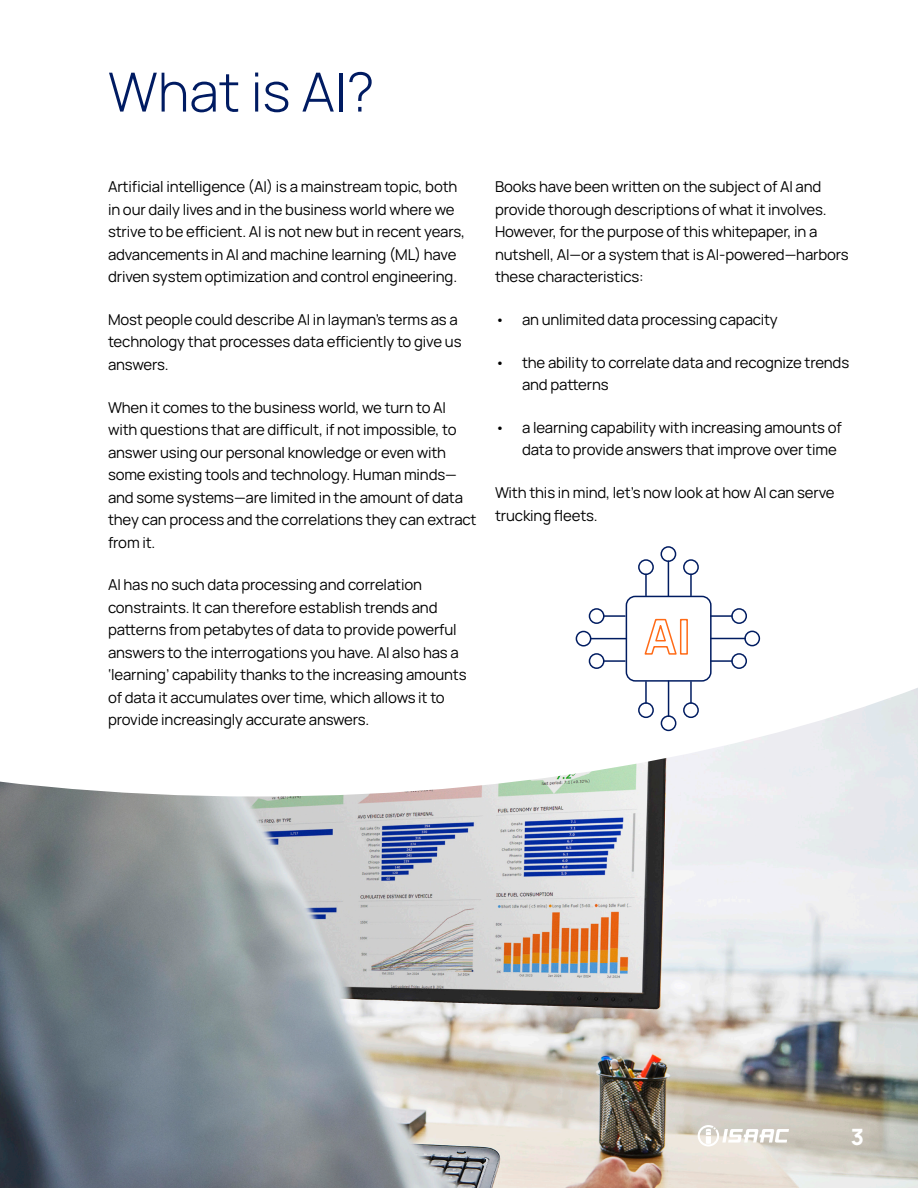
<style>
.page{position:relative;width:918px;height:1188px;background:#fff}
.page>*{position:absolute;margin:0;border:0;box-sizing:border-box;transform-origin:0 0}
.t1{font:300 54px "Manrope";color:#001b62}
.t2{font:800 22.5px "Manrope";color:#fff}
.t3{font:15px/22.5px "Manrope";letter-spacing:-.01em;color:#000}
</style>
<div class="page">
<img style="left:0;top:796px;width:918px;height:392px">
<svg style="left:0;top:546px;width:918px;height:250px"></svg>
<hr style="left:591px;top:638px;width:35px;height:1px;background:#001c61">
<div style="left:576px;top:631px;width:15px;height:16px;border:2px solid #001c61;border-radius:50%"></div>
<hr style="left:604px;top:615px;width:21px;height:2px;background:#001c61">
<div style="left:589px;top:608px;width:16px;height:16px;border:2px solid #001c61;border-radius:50%"></div>
<hr style="left:604px;top:660px;width:21px;height:2px;background:#001c61">
<div style="left:589px;top:653px;width:16px;height:16px;border:2px solid #001c61;border-radius:50%"></div>
<hr style="left:711px;top:638px;width:34px;height:1px;background:#001c61">
<div style="left:744px;top:631px;width:16px;height:15px;border:2px solid #001c61;border-radius:50%"></div>
<hr style="left:711px;top:660px;width:21px;height:2px;background:#001c61">
<div style="left:731px;top:653px;width:16px;height:16px;border:2px solid #001c61;border-radius:50%"></div>
<hr style="left:711px;top:615px;width:21px;height:2px;background:#001c61">
<div style="left:731px;top:608px;width:16px;height:16px;border:2px solid #001c61;border-radius:50%"></div>
<hr style="left:668px;top:681px;width:1px;height:35px;background:#001c61">
<div style="left:661px;top:715px;width:15px;height:16px;border:2px solid #001c61;border-radius:50%"></div>
<hr style="left:645px;top:682px;width:2px;height:21px;background:#001c61">
<div style="left:638px;top:702px;width:16px;height:16px;border:2px solid #001c61;border-radius:50%"></div>
<hr style="left:690px;top:682px;width:2px;height:21px;background:#001c61">
<div style="left:683px;top:702px;width:16px;height:16px;border:2px solid #001c61;border-radius:50%"></div>
<div style="left:661px;top:546px;width:15px;height:16px;border:2px solid #001c61;border-radius:50%"></div>
<svg style="left:625px;top:559px;width:87px;height:123px"></svg>
<svg style="left:698px;top:1125px;width:91px;height:22px"></svg>
<h1 class="t1" style="left:108px;top:53px;width:268px">What is AI?</h1>
<p class="t3" style="left:108px;top:174px;width:359px">Artificial intelligence (AI) is a mainstream topic, both in our daily lives and in the business world where we strive to be efficient. AI is not new but in recent years, advancements in AI and machine learning (ML) have driven system optimization and control engineering.</p>
<p class="t3" style="left:108px;top:307px;width:355px">Most people could describe AI in layman’s terms as a technology that processes data efficiently to give us answers.</p>
<p class="t3" style="left:108px;top:395px;width:370px">When it comes to the business world, we turn to AI with questions that are difficult, if not impossible, to answer using our personal knowledge or even with some existing tools and technology. Human minds— and some systems—are limited in the amount of data they can process and the correlations they can extract from it.</p>
<p class="t3" style="left:108px;top:573px;width:360px">AI has no such data processing and correlation constraints. It can therefore establish trends and patterns from petabytes of data to provide powerful answers to the interrogations you have. AI also has a ‘learning’ capability thanks to the increasing amounts of data it accumulates over time, which allows it to provide increasingly accurate answers.</p>
<p class="t3" style="left:495px;top:174px;width:355px">Books have been written on the subject of AI and provide thorough descriptions of what it involves.<br>However, for the purpose of this whitepaper, in a nutshell, AI—or a system that is AI-powered—harbors these characteristics:</p>
<p class="t3" style="left:495px;top:307px;width:284px">• an unlimited data processing capacity</p>
<p class="t3" style="left:522px;top:350px;width:329px;text-indent:-27px">• the ability to correlate data and recognize trends and patterns</p>
<p class="t3" style="left:522px;top:415px;width:321px;text-indent:-27px">• a learning capability with increasing amounts of data to provide answers that improve over time</p>
<p class="t3" style="left:495px;top:480px;width:341px">With this in mind, let’s now look at how AI can serve trucking fleets.</p>
<h2 class="t2" style="left:851px;top:1117px;width:15px">3</h2>
</div>
